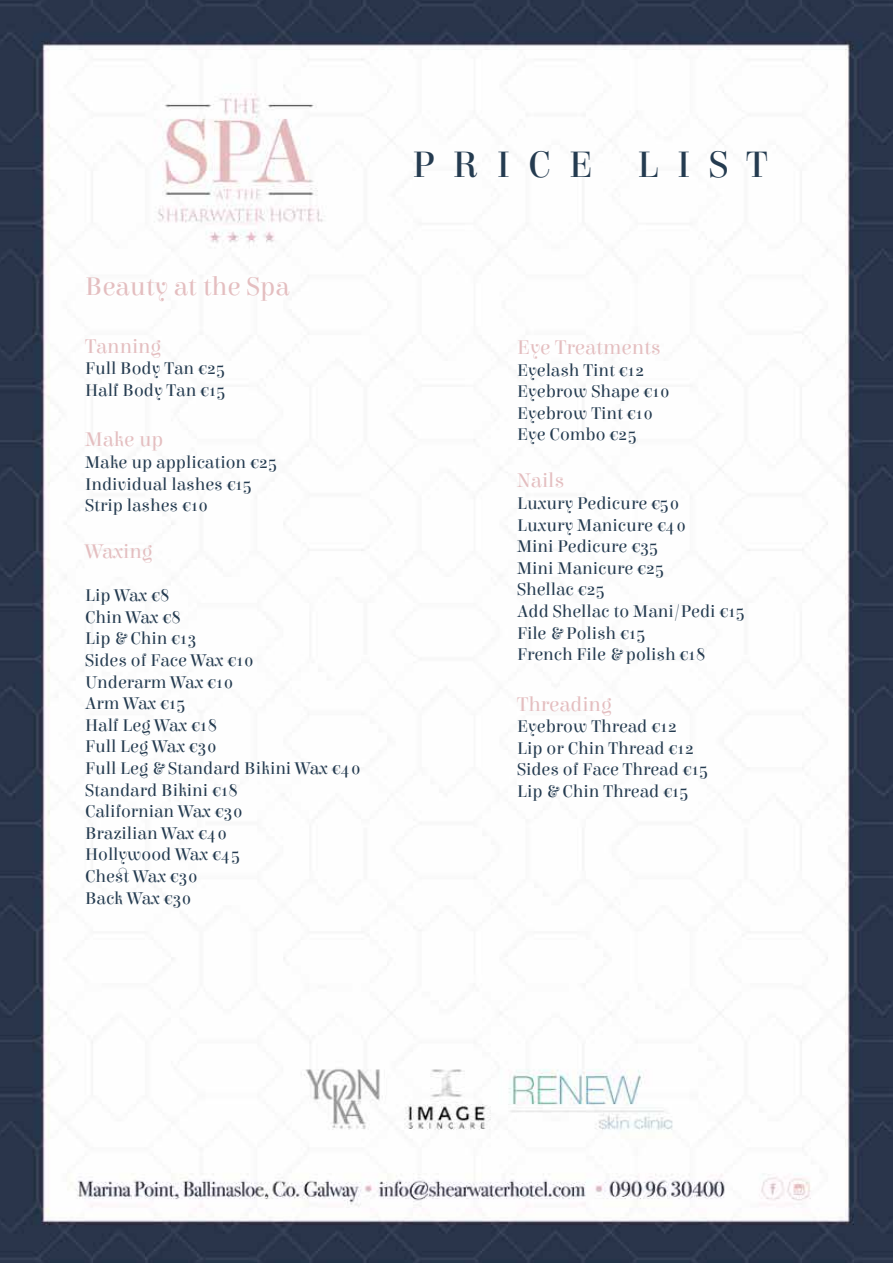
<style>
.page{position:relative;width:893px;height:1263px;background:#fff}
.page>*{position:absolute;margin:0;border:0;box-sizing:border-box;transform-origin:0 0}
.t1{font:39px "Elsie";letter-spacing:.46em;color:#243b50}
.t2{font:27px "Elsie";color:#e4bec0}
.t3{font:21px "Elsie";color:#e4bec0}
.t4{font:18px/21.6px "Elsie";color:#243b50}
</style>
<div class="page">
<img style="left:0;top:0;width:893px;height:1263px">
<h2 class="t2" style="left:85px;top:272px;width:206px">Beauty at the Spa</h2>
<p class="t3" style="left:85px;top:334px;width:78px">Tanning</p>
<p class="t4" style="left:85px;top:358px;width:143px">Full Body Tan €25<br>Half Body Tan €15</p>
<p class="t3" style="left:85px;top:428px;width:80px">Make up</p>
<p class="t4" style="left:85px;top:451px;width:194px">Make up application €25<br>Individual lashes €15<br>Strip lashes €10</p>
<p class="t3" style="left:85px;top:540px;width:69px">Waxing</p>
<p class="t4" style="left:85px;top:585px;width:278px">Lip Wax €8<br>Chin Wax €8<br>Lip &amp; Chin €13<br>Sides of Face Wax €10<br>Underarm Wax €10<br>Arm Wax €15<br>Half Leg Wax €18<br>Full Leg Wax €30<br>Full Leg &amp; Standard Bikini Wax €40<br>Standard Bikini €18<br>Californian Wax €30<br>Brazilian Wax €40<br>Hollywood Wax €45<br>Chest Wax €30<br>Back Wax €30</p>
<h1 class="t1" style="left:412px;top:143px;width:357px">PRICE LIST</h1>
<p class="t3" style="left:517px;top:336px;width:145px">Eye Treatments</p>
<p class="t4" style="left:517px;top:359px;width:154px">Eyelash Tint €12<br>Eyebrow Shape €10<br>Eyebrow Tint €10<br>Eye Combo €25</p>
<p class="t3" style="left:517px;top:469px;width:49px">Nails</p>
<p class="t4" style="left:517px;top:492px;width:230px">Luxury Pedicure €50<br>Luxury Manicure €40<br>Mini Pedicure €35<br>Mini Manicure €25<br>Shellac €25<br>Add Shellac to Mani/Pedi €15<br>File &amp; Polish €15<br>French File &amp; polish €18</p>
<p class="t3" style="left:517px;top:692px;width:96px">Threading</p>
<p class="t4" style="left:517px;top:716px;width:193px">Eyebrow Thread €12<br>Lip or Chin Thread €12<br>Sides of Face Thread €15<br>Lip &amp; Chin Thread €15</p>
</div>
